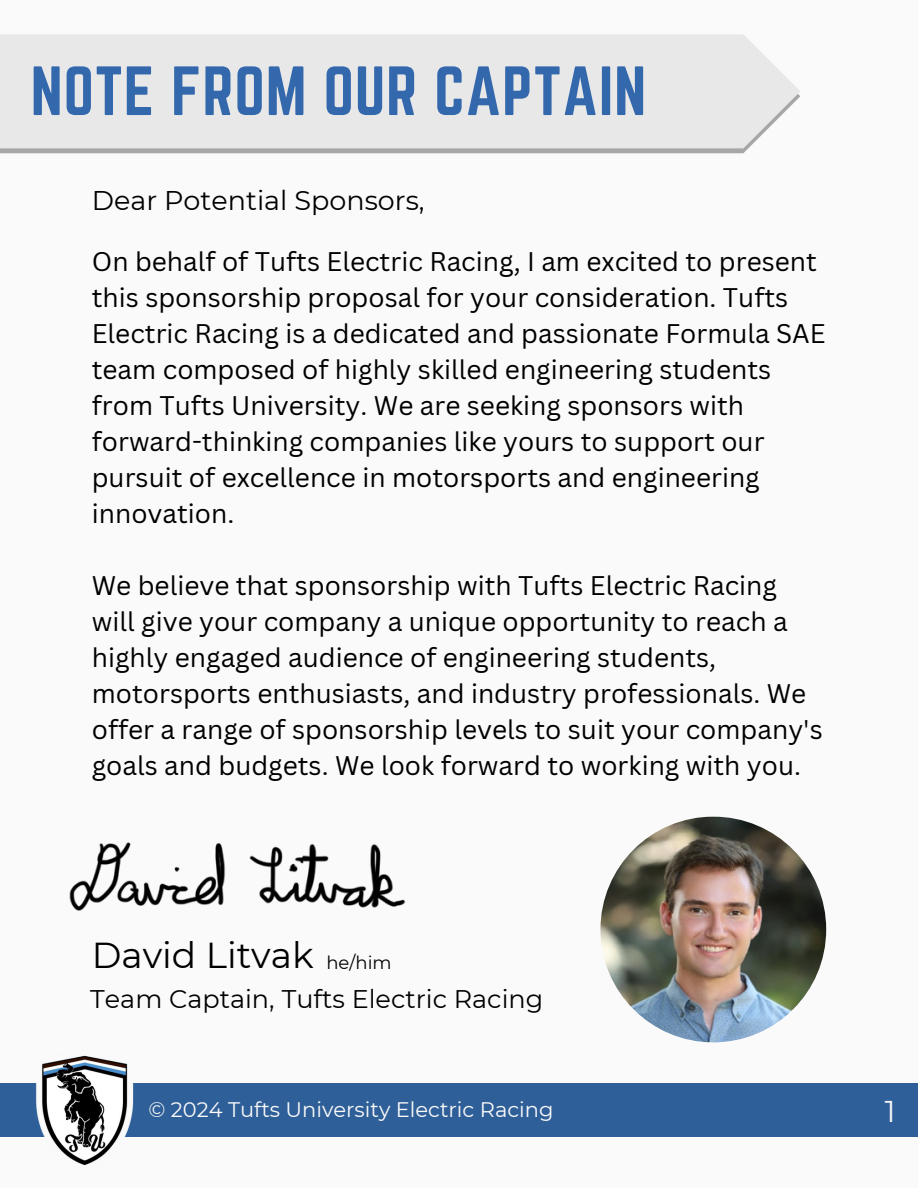
<style>
.page{position:relative;width:918px;height:1188px;background:#fafafa}
.page>*{position:absolute;margin:0;border:0;box-sizing:border-box;transform-origin:0 0}
.t1{font:60.75px "Norwester";letter-spacing:.015em;color:#3468ad}
.t2{font:36px "Montserrat";color:#000}
.t3{font:30px "Montserrat";color:#f6f6f6}
.t4{font:27px "Montserrat";color:#000}
.t5{font:26.25px/36px "Canva Sans";color:#000}
.t6{font:25.5px "Montserrat";color:#000}
.t7{font:21px "Montserrat";color:#fafafa}
.t8{font:18px "Montserrat";color:#000}
</style>
<div class="page">
<div style="left:0;top:1084px;width:918px;height:53px;background:#2f5f98"></div>
<img style="left:31px;top:1055px;width:108px;height:111px">
<svg style="left:0;top:148px;width:749px;height:5px;background:#abacac"></svg>
<div style="left:0;top:34px;width:800px;height:114px;background:#e8e8e8"></div>
<img style="left:600px;top:817px;width:226px;height:225px;border-radius:50%">
<img style="left:69px;top:842px;width:336px;height:69px">
<p class="t1" style="left:31px;top:54px;width:617px">NOTE FROM OUR CAPTAIN</p>
<h4 class="t4" style="left:92px;top:184px;width:334px">Dear Potential Sponsors,</h4>
<h3 class="t5" style="left:92px;top:243px;width:735px">On behalf of Tufts Electric Racing, I am excited to present this sponsorship proposal for your consideration. Tufts Electric Racing is a dedicated and passionate Formula SAE team composed of highly skilled engineering students from Tufts University. We are seeking sponsors with forward-thinking companies like yours to support our pursuit of excellence in motorsports and engineering innovation.</h3>
<h3 class="t5" style="left:92px;top:567px;width:732px">We believe that sponsorship with Tufts Electric Racing will give your company a unique opportunity to reach a highly engaged audience of engineering students, motorsports enthusiasts, and industry professionals. We offer a range of sponsorship levels to suit your company's goals and budgets. We look forward to working with you.</h3>
<p class="t2" style="left:92px;top:933px;width:223px">David Litvak</p>
<h3 class="t6" style="left:90px;top:984px;width:455px">Team Captain, Tufts Electric Racing</h3>
<p class="t8" style="left:326px;top:952px;width:67px">he/him</p>
<h2 class="t7" style="left:148px;top:1097px;width:407px">© 2024 Tufts University Electric Racing</h2>
<p class="t3" style="left:885px;top:1093px;width:12px">1</p>
</div>
